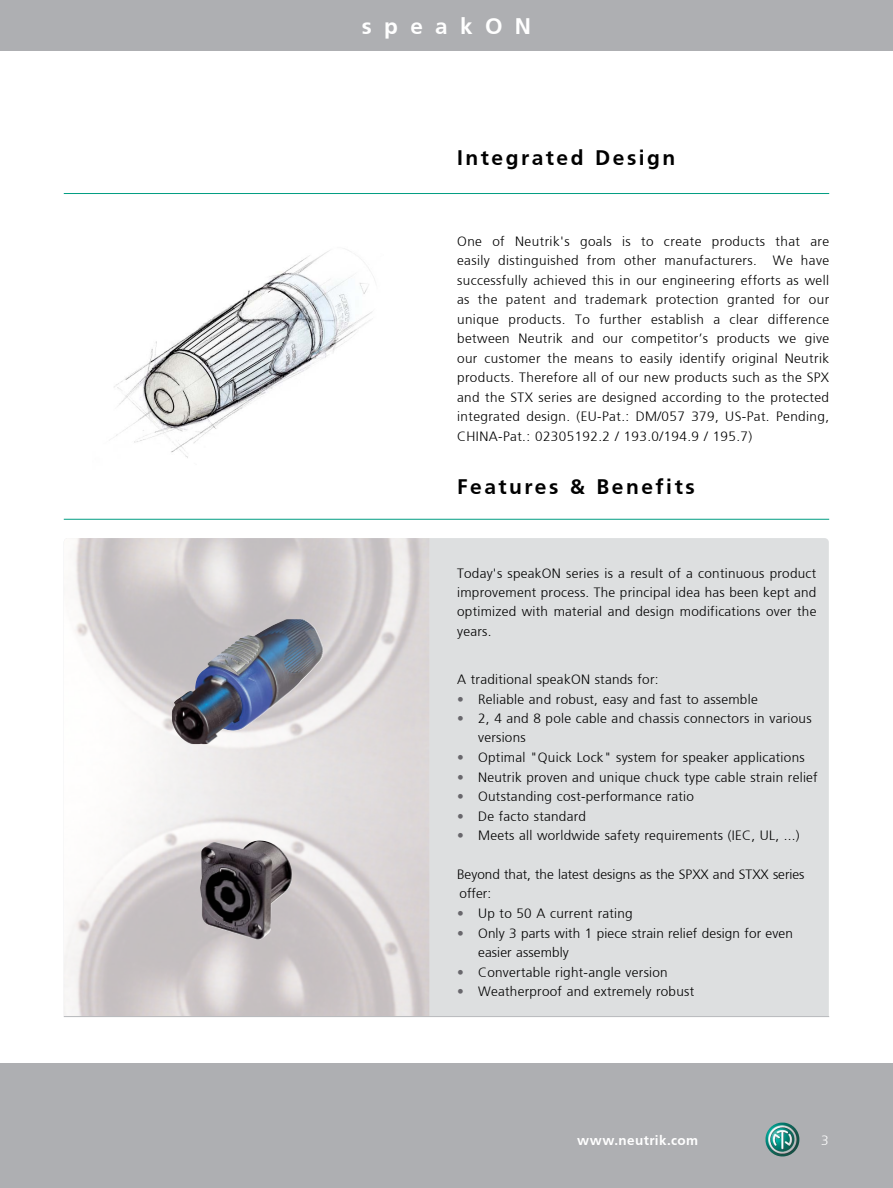
<style>
.page{position:relative;width:893px;height:1188px;background:#fff}
.page>*{position:absolute;margin:0;border:0;box-sizing:border-box;transform-origin:0 0}
.t1{font:700 22.5px "Frutiger";letter-spacing:.55em;color:#fff}
.t2{font:700 21px "Frutiger";letter-spacing:.12em;color:#000}
.t3{font:300 13.5px/19.5px "Frutiger";letter-spacing:.02em;color:#000;text-align:justify}
.t4{font:300 13.5px/19.5px "Frutiger";color:#000}
.t5{font:700 13.5px "Frutiger";letter-spacing:.025em;color:#fff}
.t6{font:300 13.5px "Frutiger";color:#fff}
.s1{color:#68676c}
</style>
<div class="page">
<div style="left:0;top:0;width:893px;height:51px;background:#aeafb2"></div>
<div style="left:13px;top:1063px;width:880px;height:125px;background:#aeafb2"></div>
<img style="left:765px;top:1123px;width:34px;height:33px">
<div style="left:0;top:1063px;width:13px;height:125px;background:#aeafb2"></div>
<div style="left:429px;top:538px;width:400px;height:478px;background:#dddfe0"></div>
<img style="left:114px;top:250px;width:260px;height:208px">
<img style="left:64px;top:538px;width:365px;height:478px">
<hr style="left:64px;top:193px;width:765px;height:1px;background:#009d82">
<hr style="left:64px;top:519px;width:765px;height:1px;background:#009d82">
<img style="left:172px;top:619px;width:151px;height:125px">
<img style="left:198px;top:840px;width:99px;height:100px">
<hr style="left:64px;top:1016px;width:765px;height:1px;background:#b6b8bb">
<h1 class="t1" style="left:362px;top:13px;width:171px">speakON</h1>
<h2 class="t2" style="left:457px;top:145px;width:220px">Integrated Design</h2>
<p class="t3" style="left:457px;top:231px;width:374px">One of Neutrik's goals is to create products that are easily distinguished from other manufacturers. We have successfully achieved this in our engineering efforts as well as the patent and trademark protection granted for our unique products. To further establish a clear difference between Neutrik and our competitor’s products we give our customer the means to easily identify original Neutrik products. Therefore all of our new products such as the SPX and the STX series are designed according to the protected integrated design. (EU-Pat.: DM/057 379, US-Pat. Pending, CHINA-Pat.: 02305192.2 / 193.0/194.9 / 195.7)</p>
<h2 class="t2" style="left:457px;top:475px;width:239px">Features &amp; Benefits</h2>
<p class="t3" style="left:457px;top:563px;width:361px">Today's speakON series is a result of a continuous product improvement process. The principal idea has been kept and optimized with material and design modifications over the years.</p>
<p class="t3" style="left:457px;top:670px;width:203px">A traditional speakON stands for:</p>
<p class="t3" style="left:457px;top:689px;width:302px"><span class="s1">•</span> Reliable and robust, easy and fast to assemble</p>
<p class="t3" style="left:478px;top:709px;width:335px;text-indent:-21px"><span class="s1">•</span> 2, 4 and 8 pole cable and chassis connectors in various versions</p>
<p class="t3" style="left:457px;top:748px;width:349px"><span class="s1">•</span> Optimal "Quick Lock" system for speaker applications</p>
<p class="t3" style="left:457px;top:767px;width:362px"><span class="s1">•</span> Neutrik proven and unique chuck type cable strain relief</p>
<p class="t3" style="left:457px;top:787px;width:238px"><span class="s1">•</span> Outstanding cost-performance ratio</p>
<p class="t3" style="left:457px;top:806px;width:130px"><span class="s1">•</span> De facto standard</p>
<p class="t3" style="left:457px;top:826px;width:344px"><span class="s1">•</span> Meets all worldwide safety requirements (IEC, UL, ...)</p>
<p class="t4" style="left:457px;top:865px;width:349px">Beyond that, the latest designs as the SPXX and STXX series offer:</p>
<p class="t3" style="left:457px;top:904px;width:177px"><span class="s1">•</span> Up to 50 A current rating</p>
<p class="t3" style="left:478px;top:923px;width:316px;text-indent:-21px"><span class="s1">•</span> Only 3 parts with 1 piece strain relief design for even easier assembly</p>
<p class="t3" style="left:457px;top:962px;width:212px"><span class="s1">•</span> Convertable right-angle version</p>
<p class="t3" style="left:457px;top:982px;width:239px"><span class="s1">•</span> Weatherproof and extremely robust</p>
<p class="t5" style="left:577px;top:1132px;width:123px">www.neutrik.com</p>
<p class="t6" style="left:821px;top:1132px;width:9px">3</p>
</div>
